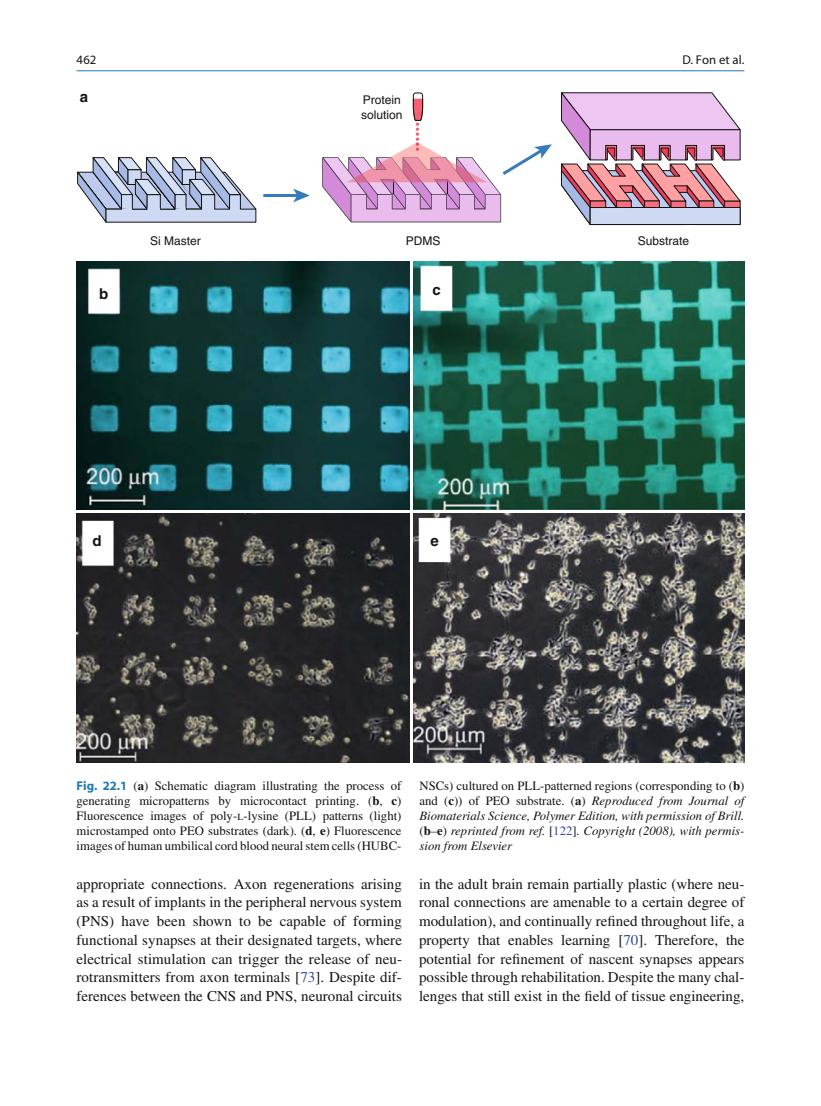
<style>
.page{position:relative;width:821px;height:1106px;background:#fff}
.page>*{position:absolute;margin:0;border:0;box-sizing:border-box;transform-origin:0 0}
.t1{font:15px/18.8px "Times";color:#131413;text-align:justify}
.t2{font:700 15px "Helvetica";color:#131413}
.t3{font:12.75px/15px "Times";color:#131413;text-align:justify}
.t4{font:italic 12.75px/15px "Times";color:#131413;text-align:justify}
.t5{font:12.75px "Myriad";letter-spacing:.005em;color:#131413}
.t6{font:12px/14.4px "Helvetica";color:#131413}
.s1{font-family:"Myriad";font-weight:700;color:#2178ba}
.s2{font-weight:700}
.s3{font-family:"Times Roman SC"}
.s4{font-style:normal}
.s5{font-weight:700;font-style:normal}
.s6{font-style:normal;color:#2e45a1}
.s7{color:#2e45a1}
</style>
<div class="page">
<hr style="left:77px;top:70px;width:667px;height:1px;background:#2178ba">
<img style="left:413px;top:513px;width:331px;height:249px">
<img style="left:413px;top:261px;width:331px;height:248px">
<img style="left:77px;top:261px;width:332px;height:248px">
<svg style="left:561px;top:92px;width:180px;height:134px;background:#d4a8c1"></svg>
<svg style="left:77px;top:157px;width:180px;height:66px"></svg>
<div style="left:590px;top:207px;width:150px;height:17px;background:#ced9f4"></div>
<div style="left:590px;top:207px;width:150px;height:18px;border:1px solid #131413"></div>
<hr style="left:263px;top:194px;width:35px;height:3px;background:#377abb">
<svg style="left:293px;top:189px;width:17px;height:13px"></svg>
<svg style="left:322px;top:93px;width:230px;height:129px"></svg>
<img style="left:77px;top:513px;width:332px;height:249px">
<p class="t5" style="left:76px;top:54px;width:21px">462</p>
<p class="t5" style="left:682px;top:54px;width:64px">D. Fon et al.</p>
<p class="t2" style="left:80px;top:88px;width:10px">a</p>
<p class="t6" style="left:361px;top:93px;width:43px">Protein solution</p>
<p class="t6" style="left:150px;top:233px;width:52px">Si Master</p>
<p class="t6" style="left:638px;top:233px;width:53px">Substrate</p>
<p class="t6" style="left:406px;top:233px;width:36px">PDMS</p>
<p class="t2" style="left:99px;top:284px;width:11px">b</p>
<p class="t2" style="left:432px;top:280px;width:10px">c</p>
<p class="t2" style="left:93px;top:531px;width:11px">d</p>
<p class="t2" style="left:430px;top:531px;width:10px">e</p>
<p class="t3" style="left:77px;top:778px;width:326px"><span class="s1">Fig. 22.1</span> (<span class="s2">a</span>) Schematic diagram illustrating the process of generating micropatterns by microcontact printing. (<span class="s2">b</span>, <span class="s2">c</span>)<br>Fluorescence images of poly-<span class="s3">l</span>-lysine (PLL) patterns (light) microstamped onto PEO substrates (dark). (<span class="s2">d</span>, <span class="s2">e</span>) Fluorescence images of human umbilical cord blood neural stem cells (HUBC-</p>
<p class="t4" style="left:419px;top:778px;width:326px"><span class="s4">NSCs) cultured on PLL-patterned regions (corresponding to (</span><span class="s5">b</span><span class="s4">) and (</span><span class="s5">c</span><span class="s4">)) of PEO substrate. (</span><span class="s5">a</span><span class="s4">)</span> Reproduced from Journal of Biomaterials Science, Polymer Edition, with permission of Brill. <span class="s4">(</span><span class="s5">b</span><span class="s4">–</span><span class="s5">e</span><span class="s4">)</span> reprinted from ref. <span class="s4">[</span><span class="s6">122</span><span class="s4">]</span>. Copyright (2008), with permis&shy;sion from Elsevier</p>
<p class="t1" style="left:77px;top:874px;width:327px">appropriate connections. Axon regenerations arising as a result of implants in the peripheral nervous system (PNS) have been shown to be capable of forming functional synapses at their designated targets, where electrical stimulation can trigger the release of neu&shy;rotransmitters from axon terminals [<span class="s7">73</span>]. Despite dif&shy;ferences between the CNS and PNS, neuronal circuits</p>
<p class="t1" style="left:419px;top:874px;width:327px">in the adult brain remain partially plastic (where neu&shy;ronal connections are amenable to a certain degree of modulation), and continually refined throughout life, a property that enables learning [<span class="s7">70</span>]. Therefore, the potential for refinement of nascent synapses appears possible through rehabilitation. Despite the many chal&shy;lenges that still exist in the field of tissue engineering,</p>
</div>
